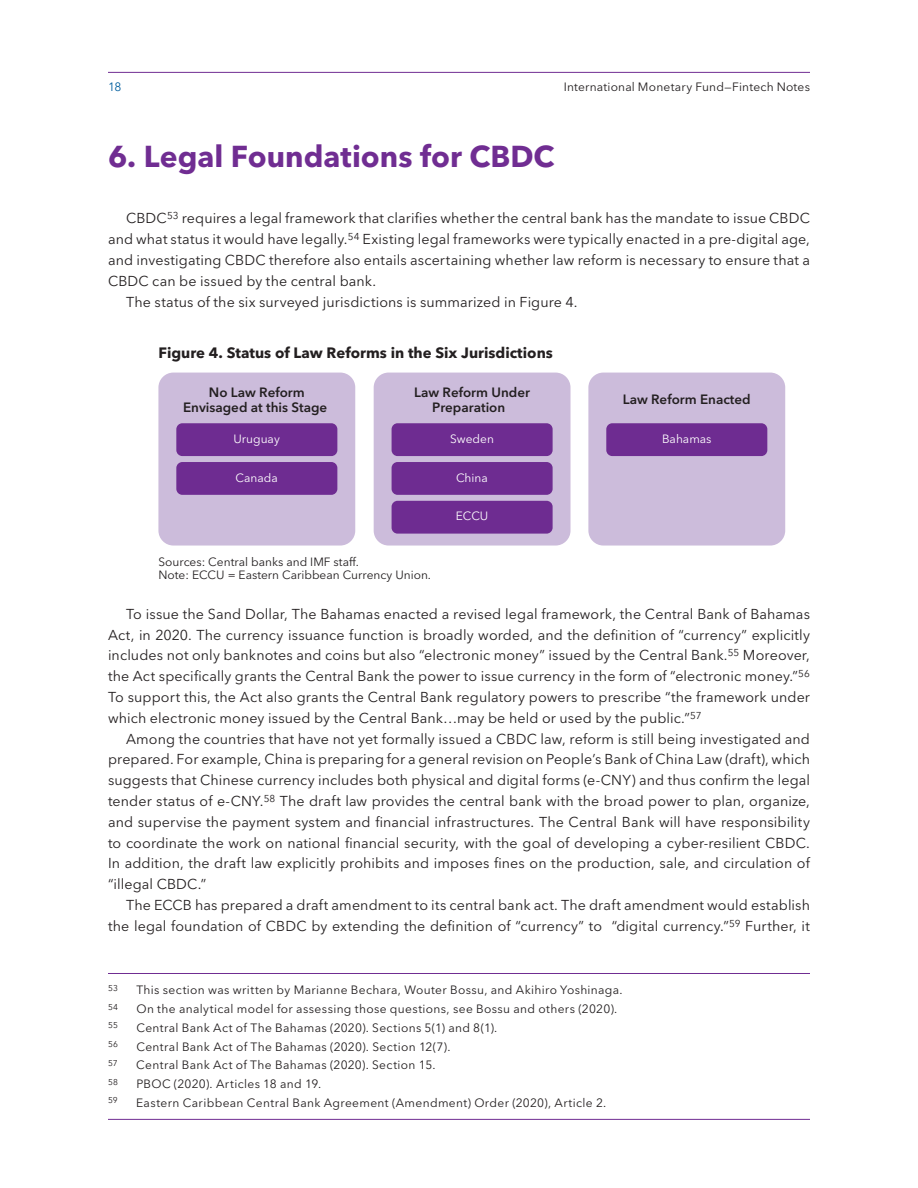
<style>
.page{position:relative;width:918px;height:1188px;background:#fff}
.page>*{position:absolute;margin:0;border:0;box-sizing:border-box;transform-origin:0 0}
.H1__Not_Outlined{font:700 30px "Avenir Next W1 G";color:#702d92}
.t1{font:700 14.85px "Avenir Next W1 G";color:#231f20}
.t2{font:14.25px/20.9px "Avenir Next W1 G";letter-spacing:.01em;color:#231f20;text-align:justify}
.t3{font:600 13.35px/14.9px "Avenir Next W1 G";color:#231f20;text-align:center}
.Footnotes{font:12px "Avenir Next W1 G";letter-spacing:.025em;color:#231f20}
.Footnotes-2{font:12px/13.4px "Avenir Next W1 G";color:#231f20}
.Folio{font:12px "Avenir Next W1 G";letter-spacing:.015em;color:#231f20}
.t4{font:12px "Avenir Next W1 G";color:#fff}
.Folio-2{font:12px "Avenir Next W1 G";color:#005e9e}
.Footnotes-3{font:8.4px "Avenir Next W1 G";letter-spacing:.03em;color:#231f20}
</style>
<div class="page">
<hr style="left:108px;top:72px;width:702px;height:1px;background:#702d92">
<hr style="left:108px;top:1119px;width:702px;height:1px;background:#702d92">
<hr style="left:108px;top:973px;width:702px;height:1px;background:#702d92">
<div style="left:158px;top:373px;width:197px;height:173px;background:#ccbcdb;border-radius:15px"></div>
<div style="left:374px;top:373px;width:197px;height:173px;background:#ccbcdb;border-radius:15px"></div>
<div style="left:588px;top:373px;width:197px;height:173px;background:#ccbcdb;border-radius:15px"></div>
<div style="left:176px;top:462px;width:161px;height:33px;background:#6e2c91;border-radius:6px"></div>
<div style="left:176px;top:423px;width:161px;height:33px;background:#6e2c91;border-radius:6px"></div>
<div style="left:392px;top:501px;width:161px;height:33px;background:#6e2c91;border-radius:6px"></div>
<div style="left:392px;top:462px;width:161px;height:33px;background:#6e2c91;border-radius:6px"></div>
<div style="left:392px;top:423px;width:161px;height:33px;background:#6e2c91;border-radius:6px"></div>
<div style="left:606px;top:423px;width:161px;height:33px;background:#6e2c91;border-radius:6px"></div>
<p class="Folio-2" style="left:108px;top:77px;width:15px">18</p>
<p class="Folio" style="left:564px;top:77px;width:248px">International Monetary Fund—Fintech Notes</p>
<p class="H1__Not_Outlined" style="left:108px;top:132px;width:448px">6. Legal Foundations for CBDC</p>
<p class="t2" style="left:108px;top:207px;width:704px;text-indent:18px">CBDC<sup>53</sup> requires a legal framework that clarifies whether the central bank has the mandate to issue CBDC and what status it would have legally.<sup>54</sup> Existing legal frameworks were typically enacted in a pre-digital age, and investigating CBDC therefore also entails ascertaining whether law reform is necessary to ensure that a CBDC can be issued by the central bank.</p>
<p class="t2" style="left:126px;top:290px;width:453px">The status of the six surveyed jurisdictions is summarized in Figure 4.</p>
<p class="t1" style="left:158px;top:341px;width:396px">Figure 4. Status of Law Reforms in the Six Jurisdictions</p>
<p class="t3" style="left:183px;top:384px;width:146px">No Law Reform<br>Envisaged at this Stage</p>
<p class="t4" style="left:233px;top:429px;width:48px">Uruguay</p>
<p class="t4" style="left:236px;top:468px;width:44px">Canada</p>
<p class="t3" style="left:414px;top:384px;width:117px">Law Reform Under<br>Preparation</p>
<p class="t4" style="left:450px;top:429px;width:45px">Sweden</p>
<p class="t4" style="left:456px;top:468px;width:33px">China</p>
<p class="t4" style="left:456px;top:507px;width:34px">ECCU</p>
<p class="Footnotes-2" style="left:158px;top:554px;width:274px">Sources: Central banks and IMF staff.<br>Note: ECCU = Eastern Caribbean Currency Union.</p>
<p class="t3" style="left:623px;top:391px;width:129px">Law Reform Enacted</p>
<p class="t4" style="left:662px;top:429px;width:51px">Bahamas</p>
<p class="t2" style="left:108px;top:602px;width:704px;text-indent:18px">To issue the Sand Dollar, The Bahamas enacted a revised legal framework, the Central Bank of Bahamas Act, in 2020. The currency issuance function is broadly worded, and the definition of “currency” explicitly includes not only banknotes and coins but also “electronic money” issued by the Central Bank.<sup>55</sup> Moreover, the Act specifically grants the Central Bank the power to issue currency in the form of “electronic money.”<sup>56<br></sup>To support this, the Act also grants the Central Bank regulatory powers to prescribe “the framework under which electronic money issued by the Central Bank…may be held or used by the public.”<sup>57</sup></p>
<p class="t2" style="left:108px;top:727px;width:704px;text-indent:18px">Among the countries that have not yet formally issued a CBDC law, reform is still being investigated and prepared. For example, China is preparing for a general revision on People’s Bank of China Law (draft), which suggests that Chinese currency includes both physical and digital forms (e-CNY) and thus confirm the legal tender status of e-CNY.<sup>58</sup> The draft law provides the central bank with the broad power to plan, organize, and supervise the payment system and financial infrastructures. The Central Bank will have responsibility to coordinate the work on national financial security, with the goal of developing a cyber-resilient CBDC.<br>In addition, the draft law explicitly prohibits and imposes fines on the production, sale, and circulation of “illegal CBDC.”</p>
<p class="t2" style="left:108px;top:893px;width:704px;text-align:right">The ECCB has prepared a draft amendment to its central bank act. The draft amendment would establish the legal foundation of CBDC by extending the definition of “currency” to “digital currency.”<sup>59</sup> Further, it</p>
<p class="Footnotes-3" style="left:108px;top:981px;width:11px">53</p>
<p class="Footnotes" style="left:136px;top:981px;width:488px">This section was written by Marianne Bechara, Wouter Bossu, and Akihiro Yoshinaga.</p>
<p class="Footnotes-3" style="left:108px;top:1000px;width:12px">54</p>
<p class="Footnotes" style="left:136px;top:999px;width:482px">On the analytical model for assessing those questions, see Bossu and others (2020).</p>
<p class="Footnotes-3" style="left:108px;top:1019px;width:11px">55</p>
<p class="Footnotes" style="left:136px;top:1018px;width:362px">Central Bank Act of The Bahamas (2020). Sections 5(1) and 8(1).</p>
<p class="Footnotes-3" style="left:108px;top:1038px;width:11px">56</p>
<p class="Footnotes" style="left:136px;top:1037px;width:316px">Central Bank Act of The Bahamas (2020). Section 12(7).</p>
<p class="Footnotes-3" style="left:108px;top:1056px;width:11px">57</p>
<p class="Footnotes" style="left:136px;top:1056px;width:301px">Central Bank Act of The Bahamas (2020). Section 15.</p>
<p class="Footnotes-3" style="left:108px;top:1075px;width:11px">58</p>
<p class="Footnotes" style="left:136px;top:1074px;width:186px">PBOC (2020). Articles 18 and 19.</p>
<p class="Footnotes-3" style="left:108px;top:1094px;width:11px">59</p>
<p class="Footnotes" style="left:136px;top:1093px;width:472px">Eastern Caribbean Central Bank Agreement (Amendment) Order (2020), Article 2.</p>
</div>
